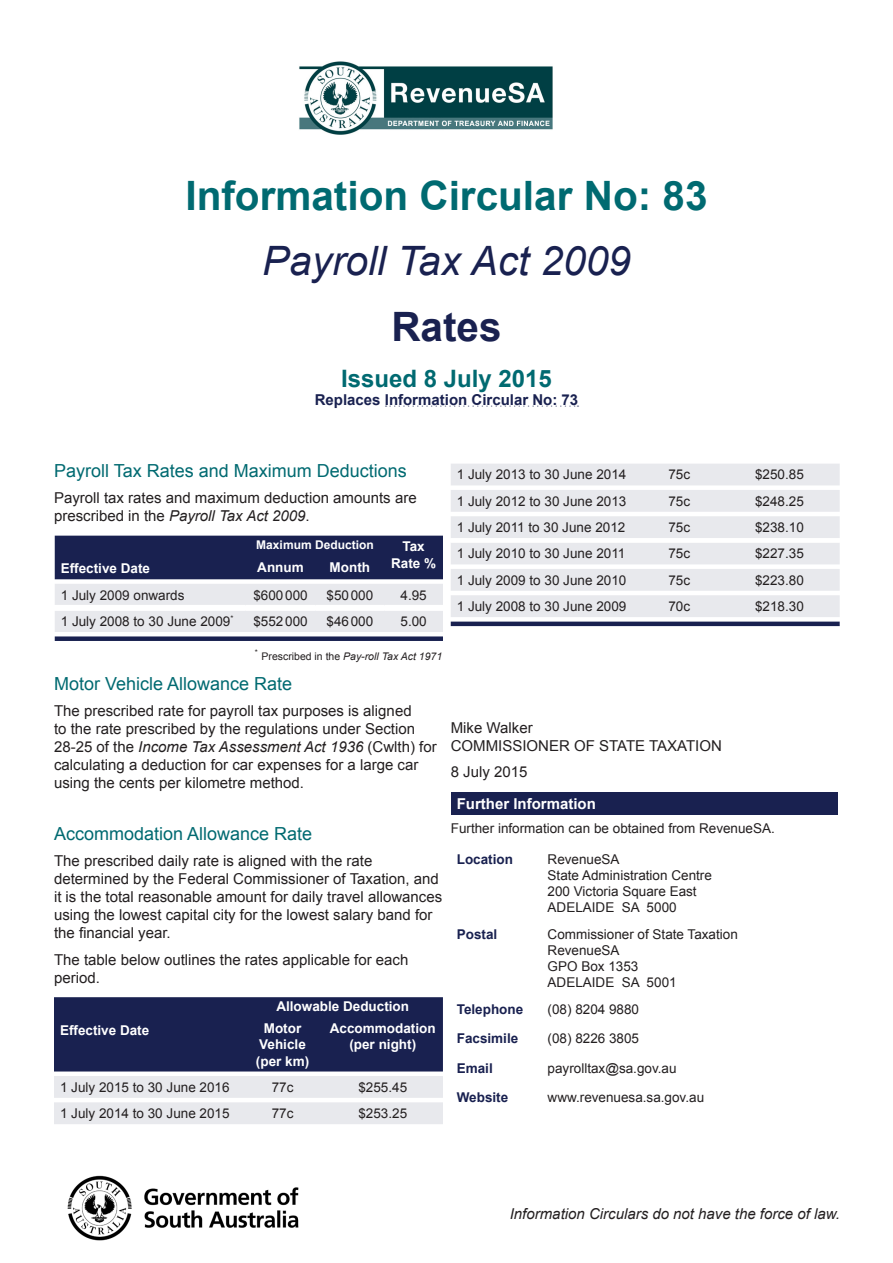
<style>
.page{position:relative;width:893px;height:1263px;background:#fff}
.page>*{position:absolute;margin:0;border:0;box-sizing:border-box;transform-origin:0 0}
.CONTENT_Header{font:700 40.5px "Arial";color:#006a71}
.CONTENT_Header-2{font:italic 40.5px "Arial";color:#192150}
.CONTENT_Header-3{font:700 40.5px "Arial";color:#192150}
.CONTENT_Header-4{font:700 24px "Arial";color:#006a71}
.HEADING_Sub_-_Green{font:18px "Arial";color:#006a71}
.TEXT{font:15px/18px "Arial";color:#231f20}
.t1{font:italic 15px "Arial";color:#231f20}
.Sign_Off{font:15px/18px "Arial";color:#231f20}
.CONTENT_Header-5{font:700 15px "Arial";color:#192150}
.CONTENT_Header-6{font:700 15px "Arial";color:#fff}
.CONTENT_Text{font:15px "Arial";color:#231f20}
.CONTENT_Text-2{font:13.5px/16.2px "Arial";color:#231f20}
.TEXT-2{font:13.5px "Arial";color:#231f20}
.TABLE_Text__c{font:13.5px "Arial";color:#231f20}
.TABLE_Heading__c{font:700 13.5px/16.2px "Arial";color:#fff;text-align:center}
.CONTENT_Heading_Sub{font:700 13.5px "Arial";color:#192150}
.TABLE_Heading__c-2{font:700 12px "Arial";color:#fff}
.TEXT-3{font:italic 10.5px "Arial";color:#231f20}
.s1{font-style:italic}
.s2{font-style:normal}
</style>
<div class="page">
<svg style="left:386px;top:405px;width:192px;height:2px"></svg>
<img style="left:299px;top:62px;width:254px;height:73px">
<svg style="left:54px;top:536px;width:389px;height:105px;background:#8b8fa6"></svg>
<hr style="left:54px;top:609px;width:192px;height:2px;background:#fff">
<hr style="left:246px;top:609px;width:69px;height:2px;background:#fff">
<hr style="left:315px;top:609px;width:69px;height:2px;background:#fff">
<hr style="left:384px;top:609px;width:60px;height:2px;background:#fff">
<svg style="left:54px;top:997px;width:389px;height:127px;background:#707592"></svg>
<svg style="left:451px;top:464px;width:389px;height:153px;background:#eaebef"></svg>
<svg style="left:451px;top:538px;width:389px;height:5px"></svg>
<hr style="left:451px;top:622px;width:389px;height:4px;background:#192150">
<div style="left:451px;top:792px;width:386px;height:22px;background:#192150"></div>
<img style="left:67px;top:1175px;width:232px;height:66px">
<p class="CONTENT_Header" style="left:185px;top:168px;width:524px">Information Circular No: 83</p>
<p class="CONTENT_Header-2" style="left:262px;top:235px;width:370px">Payroll Tax Act 2009</p>
<p class="CONTENT_Header-3" style="left:391px;top:299px;width:112px">Rates</p>
<p class="CONTENT_Header-4" style="left:341px;top:362px;width:212px">Issued 8 July 2015</p>
<p class="CONTENT_Header-5" style="left:315px;top:389px;width:265px">Replaces Information Circular No: 73</p>
<p class="HEADING_Sub_-_Green" style="left:54px;top:458px;width:354px">Payroll Tax Rates and Maximum Deductions</p>
<p class="TEXT" style="left:54px;top:489px;width:364px">Payroll tax rates and maximum deduction amounts are prescribed in the <span class="s1">Payroll Tax Act 2009</span>.</p>
<p class="TABLE_Heading__c-2" style="left:256px;top:536px;width:119px">Maximum Deduction</p>
<p class="TABLE_Heading__c" style="left:402px;top:539px;width:24px">Tax</p>
<p class="TABLE_Heading__c" style="left:61px;top:561px;width:91px">Effective Date</p>
<p class="TABLE_Heading__c" style="left:257px;top:559px;width:48px">Annum</p>
<p class="TABLE_Heading__c" style="left:330px;top:559px;width:42px">Month</p>
<p class="TABLE_Heading__c" style="left:391px;top:555px;width:47px">Rate %</p>
<p class="TEXT-2" style="left:61px;top:586px;width:125px">1 July 2009 onwards</p>
<p class="TABLE_Text__c" style="left:253px;top:586px;width:56px">$600000</p>
<p class="TABLE_Text__c" style="left:326px;top:586px;width:48px">$50000</p>
<p class="TABLE_Text__c" style="left:400px;top:586px;width:28px">4.95</p>
<p class="TEXT-2" style="left:61px;top:612px;width:174px">1 July 2008 to 30 June 2009<sup>*</sup></p>
<p class="TABLE_Text__c" style="left:253px;top:612px;width:56px">$552000</p>
<p class="TABLE_Text__c" style="left:326px;top:612px;width:48px">$46000</p>
<p class="TABLE_Text__c" style="left:400px;top:612px;width:28px">5.00</p>
<p class="TEXT-3" style="left:255px;top:649px;width:189px"><sup>*</sup> <span class="s2">Prescribed in the</span> Pay-roll Tax Act 1971</p>
<p class="HEADING_Sub_-_Green" style="left:54px;top:672px;width:240px">Motor Vehicle Allowance Rate</p>
<p class="TEXT" style="left:54px;top:702px;width:384px">The prescribed rate for payroll tax purposes is aligned<br>to the rate prescribed by the regulations under Section 28-25 of the <span class="s1">Income Tax Assessment Act 1936</span> (Cwlth) for calculating a deduction for car expenses for a large car using the cents per kilometre method.</p>
<p class="HEADING_Sub_-_Green" style="left:54px;top:821px;width:260px">Accommodation Allowance Rate</p>
<p class="TEXT" style="left:54px;top:852px;width:390px">The prescribed daily rate is aligned with the rate determined by the Federal Commissioner of Taxation, and it is the total reasonable amount for daily travel allowances using the lowest capital city for the lowest salary band for the financial year.</p>
<p class="TEXT" style="left:54px;top:950px;width:356px">The table below outlines the rates applicable for each period.</p>
<p class="TABLE_Heading__c" style="left:276px;top:999px;width:134px">Allowable Deduction</p>
<p class="TABLE_Heading__c" style="left:60px;top:1022px;width:91px">Effective Date</p>
<p class="TABLE_Heading__c" style="left:259px;top:1021px;width:48px">Motor<br>Vehicle</p>
<p class="TABLE_Heading__c" style="left:256px;top:1053px;width:55px">(per km)</p>
<p class="TABLE_Heading__c" style="left:330px;top:1021px;width:107px">Accommodation</p>
<p class="TABLE_Heading__c" style="left:349px;top:1037px;width:68px">(per night)</p>
<p class="TEXT-2" style="left:60px;top:1078px;width:171px">1 July 2015 to 30 June 2016</p>
<p class="TABLE_Text__c" style="left:272px;top:1078px;width:23px">77c</p>
<p class="TABLE_Text__c" style="left:358px;top:1078px;width:50px">$255.45</p>
<p class="TEXT-2" style="left:60px;top:1104px;width:171px">1 July 2014 to 30 June 2015</p>
<p class="TABLE_Text__c" style="left:272px;top:1104px;width:23px">77c</p>
<p class="TABLE_Text__c" style="left:358px;top:1104px;width:50px">$253.25</p>
<p class="TEXT-2" style="left:457px;top:466px;width:171px">1 July 2013 to 30 June 2014</p>
<p class="TABLE_Text__c" style="left:668px;top:466px;width:23px">75c</p>
<p class="TABLE_Text__c" style="left:755px;top:466px;width:50px">$250.85</p>
<p class="TEXT-2" style="left:457px;top:492px;width:171px">1 July 2012 to 30 June 2013</p>
<p class="TABLE_Text__c" style="left:668px;top:492px;width:23px">75c</p>
<p class="TABLE_Text__c" style="left:755px;top:492px;width:50px">$248.25</p>
<p class="TEXT-2" style="left:457px;top:518px;width:170px">1 July 2011 to 30 June 2012</p>
<p class="TABLE_Text__c" style="left:668px;top:518px;width:23px">75c</p>
<p class="TABLE_Text__c" style="left:755px;top:518px;width:50px">$238.10</p>
<p class="TEXT-2" style="left:457px;top:545px;width:170px">1 July 2010 to 30 June 2011</p>
<p class="TABLE_Text__c" style="left:668px;top:545px;width:23px">75c</p>
<p class="TABLE_Text__c" style="left:755px;top:545px;width:50px">$227.35</p>
<p class="TEXT-2" style="left:457px;top:571px;width:171px">1 July 2009 to 30 June 2010</p>
<p class="TABLE_Text__c" style="left:668px;top:571px;width:23px">75c</p>
<p class="TABLE_Text__c" style="left:755px;top:571px;width:50px">$223.80</p>
<p class="TEXT-2" style="left:457px;top:597px;width:171px">1 July 2008 to 30 June 2009</p>
<p class="TABLE_Text__c" style="left:668px;top:597px;width:23px">70c</p>
<p class="TABLE_Text__c" style="left:755px;top:597px;width:50px">$218.30</p>
<p class="Sign_Off" style="left:451px;top:718px;width:273px">Mike Walker<br>COMMISSIONER OF STATE TAXATION</p>
<p class="CONTENT_Text" style="left:451px;top:762px;width:78px">8 July 2015</p>
<p class="CONTENT_Header-6" style="left:457px;top:793px;width:141px">Further Information</p>
<p class="CONTENT_Text-2" style="left:451px;top:820px;width:326px">Further information can be obtained from RevenueSA.</p>
<p class="CONTENT_Heading_Sub" style="left:457px;top:850px;width:58px">Location</p>
<p class="CONTENT_Text-2" style="left:548px;top:851px;width:166px">RevenueSA<br>State Administration Centre<br>200 Victoria Square East<br>ADELAIDE SA 5000</p>
<p class="CONTENT_Heading_Sub" style="left:457px;top:925px;width:42px">Postal</p>
<p class="CONTENT_Text-2" style="left:548px;top:926px;width:192px">Commissioner of State Taxation<br>RevenueSA<br>GPO Box 1353<br>ADELAIDE SA 5001</p>
<p class="CONTENT_Heading_Sub" style="left:457px;top:1000px;width:68px">Telephone</p>
<p class="CONTENT_Text-2" style="left:548px;top:1001px;width:93px">(08) 8204 9880</p>
<p class="CONTENT_Heading_Sub" style="left:457px;top:1029px;width:63px">Facsimile</p>
<p class="CONTENT_Text-2" style="left:548px;top:1030px;width:93px">(08) 8226 3805</p>
<p class="CONTENT_Heading_Sub" style="left:457px;top:1059px;width:38px">Email</p>
<p class="CONTENT_Text-2" style="left:548px;top:1060px;width:131px">payrolltax@sa.gov.au</p>
<p class="CONTENT_Heading_Sub" style="left:457px;top:1088px;width:53px">Website</p>
<p class="CONTENT_Text-2" style="left:548px;top:1089px;width:158px">www.revenuesa.sa.gov.au</p>
<p class="t1" style="left:510px;top:1204px;width:332px">Information Circulars do not have the force of law.</p>
</div>
